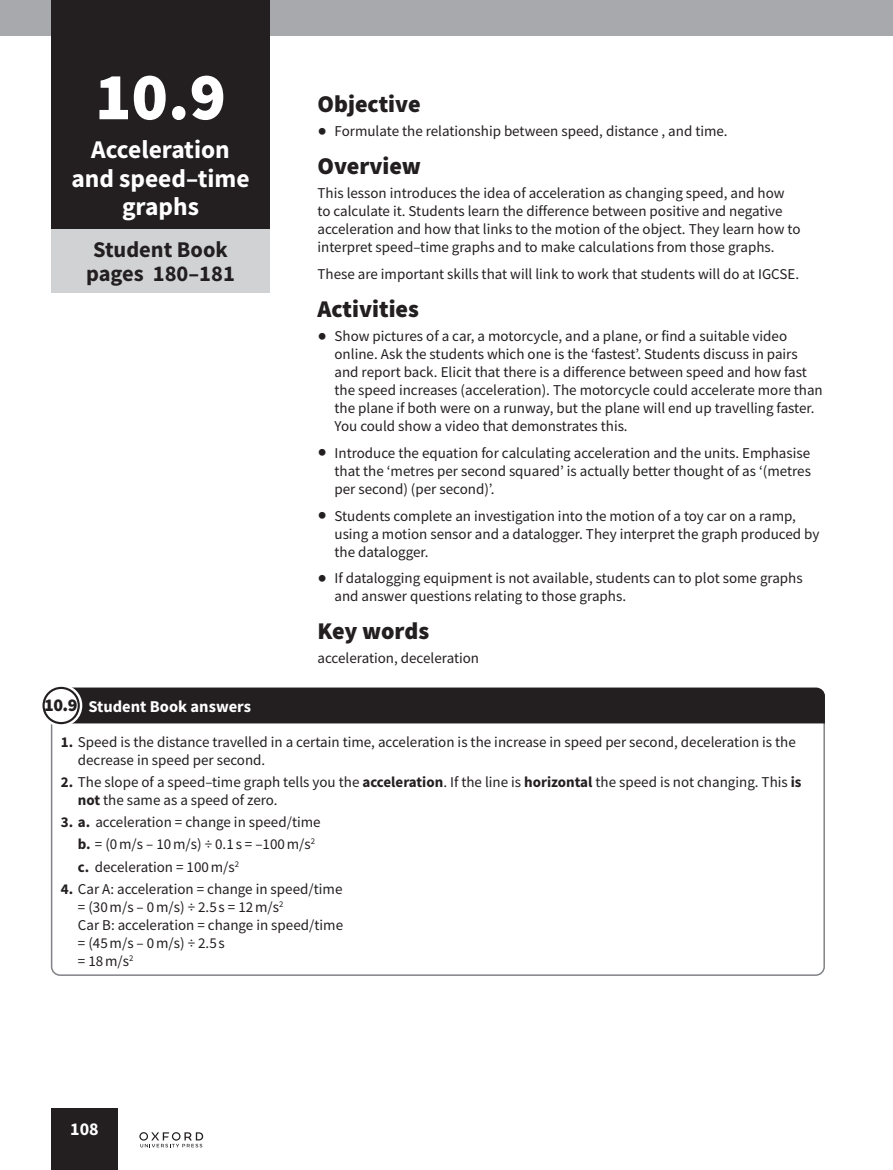
<style>
.page{position:relative;width:893px;height:1170px;background:#fff}
.page>*{position:absolute;margin:0;border:0;box-sizing:border-box;transform-origin:0 0}
.HEAD_A{font:900 67.5px "Source Sans Pro";color:#fff}
.t1{font:700 25.5px/28.5px "Source Sans Pro";color:#fff;text-align:center}
.A_HEAD{font:900 24px "Source Sans Pro";color:#231f20}
.t2{font:700 22.5px/24px "Source Sans Pro";color:#231f20;text-align:center}
.BODY{font:900 18px "Source Sans Pro";color:#231f20}
.t3{font:700 18px "Source Sans Pro";color:#fff}
.BODY-2{font:700 16.5px "Source Sans Pro";color:#fff}
.BODY-3{font:15px/18px "Source Sans Pro";color:#231f20}
.SB_ANSWERS_LIST{font:15px/18px "Source Sans Pro";color:#231f20}
.SUB_BULLET_LAST{font:15px "Source Sans Pro";letter-spacing:.06em;color:#231f20}
.SUB_BULLET_LAST-2{font:15px "Source Sans Pro";color:#231f20}
.s1{font-family:"Arial";font-size:27px}
.s2{font-weight:700}
</style>
<div class="page">
<div style="left:0;top:0;width:893px;height:35px;background:#a8a9ad"></div>
<div style="left:51px;top:1108px;width:67px;height:61px;background:#231f20"></div>
<svg style="left:139px;top:1132px;width:64px;height:15px"></svg>
<div style="left:51px;top:0;width:219px;height:292px;background:#d1d2d4"></div>
<div style="left:51px;top:0;width:219px;height:229px;background:#231f20"></div>
<div style="left:73px;top:687px;width:752px;height:36px;background:#231f20"></div>
<div style="left:40px;top:684px;width:42px;height:42px;border:7px solid #fff;border-radius:50%"></div>
<div style="left:44px;top:688px;width:35px;height:35px;background:#fff;border-radius:50%"></div>
<div style="left:42px;top:686px;width:38px;height:38px;border:2px solid #231f20;border-radius:50%"></div>
<p class="HEAD_A" style="left:95px;top:50px;width:132px">10.9</p>
<p class="t1" style="left:71px;top:135px;width:180px">Acceleration and speed–time graphs</p>
<p class="t2" style="left:86px;top:237px;width:150px">Student Book pages 180–181</p>
<p class="BODY" style="left:44px;top:692px;width:35px">10.9</p>
<p class="BODY-2" style="left:88px;top:695px;width:164px">Student Book answers</p>
<p class="A_HEAD" style="left:317px;top:87px;width:105px">Objective</p>
<p class="BODY-3" style="left:317px;top:122px;width:412px"><span class="s1">•</span> Formulate the relationship between speed, distance , and time.</p>
<p class="A_HEAD" style="left:317px;top:149px;width:105px">Overview</p>
<p class="BODY-3" style="left:317px;top:184px;width:484px">This lesson introduces the idea of acceleration as changing speed, and how to calculate it. Students learn the difference between positive and negative acceleration and how that links to the motion of the object. They learn how to interpret speed–time graphs and to make calculations from those graphs.</p>
<p class="BODY-3" style="left:317px;top:265px;width:483px">These are important skills that will link to work that students will do at IGCSE.</p>
<p class="A_HEAD" style="left:317px;top:292px;width:103px">Activities</p>
<p class="BODY-3" style="left:334px;top:327px;width:490px;text-indent:-17px"><span class="s1">•</span> Show pictures of a car, a motorcycle, and a plane, or find a suitable video online. Ask the students which one is the ‘fastest’. Students discuss in pairs and report back. Elicit that there is a difference between speed and how fast the speed increases (acceleration). The motorcycle could accelerate more than the plane if both were on a runway, but the plane will end up travelling faster.<br>You could show a video that demonstrates this.</p>
<p class="BODY-3" style="left:334px;top:444px;width:478px;text-align:justify;text-indent:-17px"><span class="s1">•</span> Introduce the equation for calculating acceleration and the units. Emphasise that the ‘metres per second squared’ is actually better thought of as ‘(metres per second) (per second)’.</p>
<p class="BODY-3" style="left:334px;top:506px;width:486px;text-indent:-17px"><span class="s1">•</span> Students complete an investigation into the motion of a toy car on a ramp, using a motion sensor and a datalogger. They interpret the graph produced by the datalogger.</p>
<p class="BODY-3" style="left:334px;top:569px;width:470px;text-indent:-17px"><span class="s1">•</span> If datalogging equipment is not available, students can to plot some graphs and answer questions relating to those graphs.</p>
<p class="A_HEAD" style="left:317px;top:614px;width:113px">Key words</p>
<p class="BODY-3" style="left:317px;top:649px;width:163px">acceleration, deceleration</p>
<p class="BODY-3" style="left:78px;top:732px;width:719px;text-indent:-17px"><span class="s2">1.</span> Speed is the distance travelled in a certain time, acceleration is the increase in speed per second, deceleration is the decrease in speed per second.</p>
<p class="BODY-3" style="left:78px;top:772px;width:725px;text-indent:-17px"><span class="s2">2.</span> The slope of a speed–time graph tells you the <span class="s2">acceleration</span>. If the line is <span class="s2">horizontal</span> the speed is not changing. This <span class="s2">is not</span> the same as a speed of zero.</p>
<p class="SB_ANSWERS_LIST" style="left:61px;top:812px;width:261px"><span class="s2">3. a.</span> acceleration = change in speed/time</p>
<p class="SUB_BULLET_LAST" style="left:78px;top:834px;width:239px"><span class="s2">b.</span> = (0m/s – 10m/s) ÷ 0.1 s = –100m/s<sup>2</sup></p>
<p class="SUB_BULLET_LAST-2" style="left:78px;top:857px;width:163px"><span class="s2">c.</span> deceleration = 100m/s<sup>2</sup></p>
<p class="SB_ANSWERS_LIST" style="left:78px;top:879px;width:267px;text-indent:-17px"><span class="s2">4.</span> Car A: acceleration = change in speed/time = (30m/s – 0m/s) ÷ 2.5 s = 12m/s<sup>2<br></sup>Car B: acceleration = change in speed/time = (45m/s – 0m/s) ÷ 2.5 s<br>= 18m/s<sup>2</sup></p>
<p class="t3" style="left:70px;top:1117px;width:30px">108</p>
</div>
